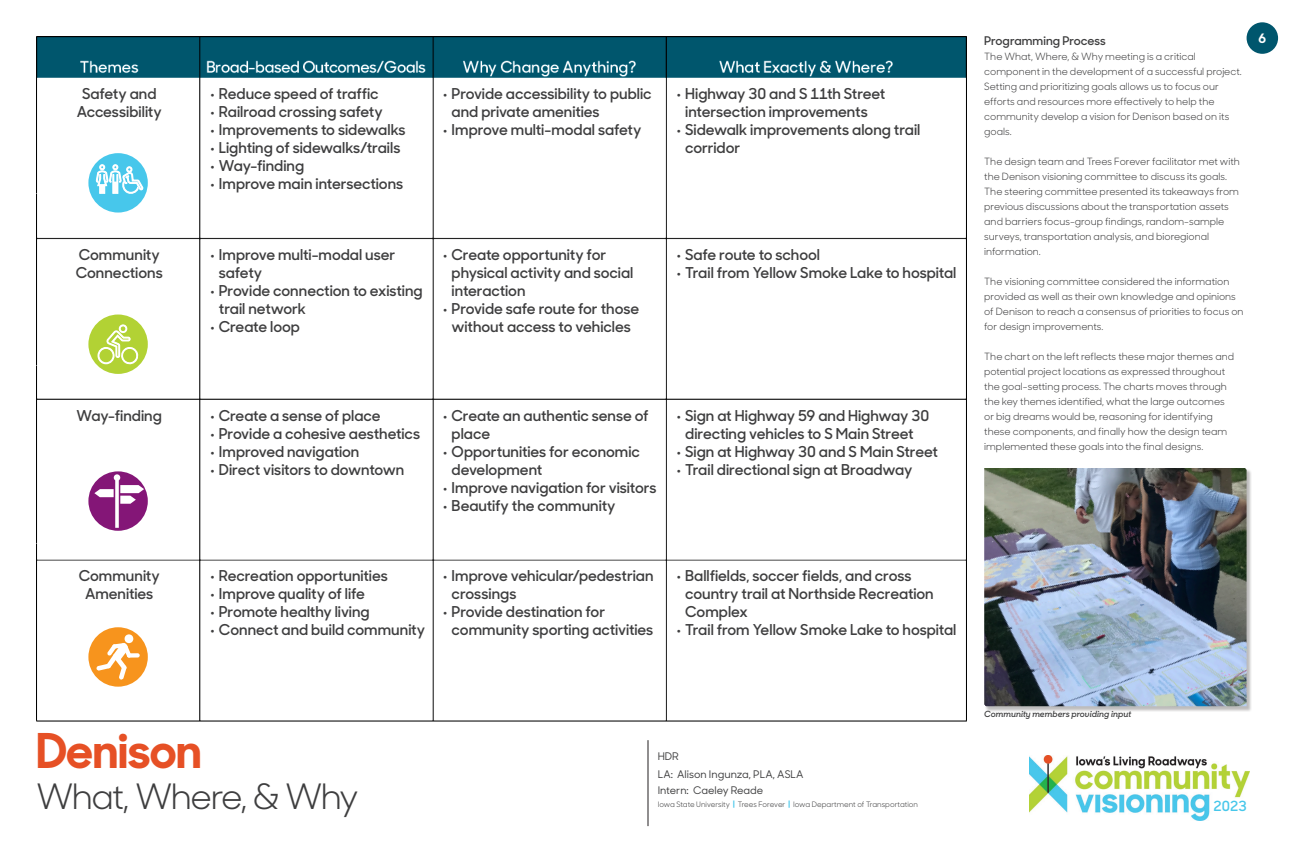
<style>
.page{position:relative;width:1296px;height:864px;background:#fff}
.page>*{position:absolute;margin:0;border:0;box-sizing:border-box;transform-origin:0 0}
.t1{font:700 48px "Sharp Sans No 1";letter-spacing:-.005em;color:#e65025}
.Board_title{font:35px "Sharp Sans No 1";letter-spacing:-.05em;color:#3e3e3f}
.Big_Heading_-_for_gr{font:600 15px/18px "Sharp Sans No 1";color:#3e3e3f}
.t2{font:600 14px "Sharp Sans No 1";color:#47c7ea}
.t3{font:700 13px "Sharp Sans No 1";color:#fff}
.Body_Heading{font:600 12px "Sharp Sans No 1";letter-spacing:-.005em;color:#3e3e3f}
.t4{font:500 10.5px/18.2px "Sharp Sans No 1";color:#3e3e3f}
.Body_Text{font:10px/15px "Sharp Sans No 1";color:#3e3e3f}
.Captions{font:italic 600 8.5px "Sharp Sans No 1";letter-spacing:.005em;color:#3e3e3f}
.t5{font:7.5px "Sharp Sans No 1";color:#3e3e3f}
.s1{font-weight:700;color:#47c7ea}
</style>
<div class="page">
<img style="left:36px;top:36px;width:930px;height:685px">
<div style="left:985px;top:468px;width:267px;height:244px;background:#231f20;opacity:.3"></div>
<img style="left:984px;top:468px;width:263px;height:238px">
<svg style="left:1029px;top:756px;width:1px;height:53px"></svg>
<hr style="left:648px;top:740px;width:1px;height:86px;background:#231f20">
<img style="left:1030px;top:755px;width:219px;height:65px">
<div style="left:1247px;top:22px;width:31px;height:32px;background:#00566d;border-radius:50%"></div>
<div style="left:88px;top:315px;width:60px;height:59px;background:#b2d234;border-radius:50%"></div>
<svg style="left:98px;top:324px;width:40px;height:41px"></svg>
<div style="left:88px;top:153px;width:60px;height:60px;background:#47c7eb;border-radius:50%"></div>
<svg style="left:96px;top:164px;width:47px;height:30px"></svg>
<svg style="left:88px;top:471px;width:60px;height:60px"></svg>
<svg style="left:94px;top:474px;width:50px;height:54px"></svg>
<div style="left:88px;top:627px;width:60px;height:60px;background:#f7941d;border-radius:50%"></div>
<svg style="left:96px;top:634px;width:44px;height:46px"></svg>
<p class="Big_Heading_-_for_gr" style="left:77px;top:84px;width:87px;text-align:center">Safety and<br>Accessibility</p>
<p class="Big_Heading_-_for_gr" style="left:76px;top:245px;width:89px">Community<br>Connections</p>
<p class="Big_Heading_-_for_gr" style="left:77px;top:406px;width:87px">Way-finding</p>
<p class="Big_Heading_-_for_gr" style="left:210px;top:84px;width:170px">• Reduce speed of traffic</p>
<p class="Big_Heading_-_for_gr" style="left:210px;top:102px;width:174px">• Railroad crossing safety</p>
<p class="Big_Heading_-_for_gr" style="left:210px;top:120px;width:197px">• Improvements to sidewalks</p>
<p class="Big_Heading_-_for_gr" style="left:210px;top:138px;width:192px">• Lighting of sidewalks/trails</p>
<p class="Big_Heading_-_for_gr" style="left:210px;top:156px;width:96px">• Way-finding</p>
<p class="Big_Heading_-_for_gr" style="left:210px;top:174px;width:195px">• Improve main intersections</p>
<p class="Big_Heading_-_for_gr" style="left:452px;top:84px;width:201px;text-indent:-9px">• Provide accessibility to public and private amenities</p>
<p class="Big_Heading_-_for_gr" style="left:443px;top:120px;width:200px">• Improve multi-modal safety</p>
<p class="Big_Heading_-_for_gr" style="left:219px;top:245px;width:178px;text-indent:-9px">• Improve multi-modal user safety</p>
<p class="Big_Heading_-_for_gr" style="left:219px;top:281px;width:205px;text-indent:-9px">• Provide connection to existing trail network</p>
<p class="Big_Heading_-_for_gr" style="left:210px;top:317px;width:92px">• Create loop</p>
<p class="Big_Heading_-_for_gr" style="left:452px;top:245px;width:183px;text-indent:-9px">• Create opportunity for physical activity and social interaction</p>
<p class="Big_Heading_-_for_gr" style="left:443px;top:299px;width:198px;text-align:center">• Provide safe route for those without access to vehicles</p>
<p class="Big_Heading_-_for_gr" style="left:676px;top:84px;width:211px;text-align:center">• Highway 30 and S 11th Street intersection improvements</p>
<p class="Big_Heading_-_for_gr" style="left:685px;top:120px;width:237px;text-indent:-9px">• Sidewalk improvements along trail corridor</p>
<p class="Big_Heading_-_for_gr" style="left:676px;top:245px;width:145px">• Safe route to school</p>
<p class="Big_Heading_-_for_gr" style="left:676px;top:263px;width:282px">• Trail from Yellow Smoke Lake to hospital</p>
<p class="Big_Heading_-_for_gr" style="left:210px;top:406px;width:172px">• Create a sense of place</p>
<p class="Big_Heading_-_for_gr" style="left:210px;top:424px;width:212px">• Provide a cohesive aesthetics</p>
<p class="Big_Heading_-_for_gr" style="left:210px;top:442px;width:151px">• Improved navigation</p>
<p class="Big_Heading_-_for_gr" style="left:210px;top:460px;width:196px">• Direct visitors to downtown</p>
<p class="Big_Heading_-_for_gr" style="left:452px;top:406px;width:199px;text-indent:-9px">• Create an authentic sense of place</p>
<p class="Big_Heading_-_for_gr" style="left:452px;top:442px;width:190px;text-indent:-9px">• Opportunities for economic development</p>
<p class="Big_Heading_-_for_gr" style="left:443px;top:478px;width:215px">• Improve navigation for visitors</p>
<p class="Big_Heading_-_for_gr" style="left:443px;top:496px;width:174px">• Beautify the community</p>
<p class="Big_Heading_-_for_gr" style="left:676px;top:406px;width:255px;text-align:center">• Sign at Highway 59 and Highway 30 directing vehicles to S Main Street</p>
<p class="Big_Heading_-_for_gr" style="left:676px;top:442px;width:263px">• Sign at Highway 30 and S Main Street</p>
<p class="Big_Heading_-_for_gr" style="left:676px;top:460px;width:238px">• Trail directional sign at Broadway</p>
<p class="Body_Heading" style="left:984px;top:31px;width:123px">Programming Process</p>
<p class="Body_Text" style="left:984px;top:48px;width:259px">The What, Where, &amp; Why meeting is a critical component in the development of a successful project.<br>Setting and prioritizing goals allows us to focus our efforts and resources more effectively to help the community develop a vision for Denison based on its goals.</p>
<p class="Body_Text" style="left:984px;top:153px;width:257px">The design team and Trees Forever facilitator met with the Denison visioning committee to discuss its goals.<br>The steering committee presented its takeaways from previous discussions about the transportation assets and barriers focus-group findings, random-sample surveys, transportation analysis, and bioregional information.</p>
<p class="Body_Text" style="left:984px;top:273px;width:261px">The visioning committee considered the information provided as well as their own knowledge and opinions of Denison to reach a consensus of priorities to focus on for design improvements.</p>
<p class="Body_Text" style="left:984px;top:348px;width:251px">The chart on the left reflects these major themes and potential project locations as expressed throughout the goal-setting process. The charts moves through the key themes identified, what the large outcomes or big dreams would be, reasoning for identifying these components, and finally how the design team implemented these goals into the final designs.</p>
<p class="t3" style="left:1259px;top:28px;width:9px">6</p>
<p class="Big_Heading_-_for_gr" style="left:79px;top:565px;width:83px;text-align:center">Community<br>Amenities</p>
<p class="Big_Heading_-_for_gr" style="left:210px;top:565px;width:179px">• Recreation opportunities</p>
<p class="Big_Heading_-_for_gr" style="left:210px;top:583px;width:156px">• Improve quality of life</p>
<p class="Big_Heading_-_for_gr" style="left:210px;top:601px;width:161px">• Promote healthy living</p>
<p class="Big_Heading_-_for_gr" style="left:210px;top:619px;width:217px">• Connect and build community</p>
<p class="Big_Heading_-_for_gr" style="left:452px;top:565px;width:203px;text-indent:-9px">• Improve vehicular/pedestrian crossings</p>
<p class="Big_Heading_-_for_gr" style="left:452px;top:601px;width:203px;text-indent:-9px">• Provide destination for community sporting activities</p>
<p class="Big_Heading_-_for_gr" style="left:685px;top:565px;width:250px;text-indent:-9px">• Ballfields, soccer fields, and cross country trail at Northside Recreation<br>Complex</p>
<p class="Big_Heading_-_for_gr" style="left:676px;top:619px;width:282px">• Trail from Yellow Smoke Lake to hospital</p>
<h1 class="t1" style="left:36px;top:711px;width:167px">Denison</h1>
<p class="Board_title" style="left:36px;top:769px;width:324px">What, Where, &amp; Why</p>
<p class="Captions" style="left:984px;top:707px;width:149px">Community members providing input</p>
<p class="t4" style="left:658px;top:746px;width:148px">HDR<br>LA: Alison Ingunza, PLA, ASLA</p>
<p class="t4" style="left:658px;top:781px;width:107px">Intern: Caeley Reade</p>
<p class="t5" style="left:658px;top:798px;width:262px">Iowa State University <span class="s1">|</span> Trees Forever <span class="s1">|</span> Iowa Department of Transportation</p>
<p class="t2" style="left:1214px;top:795px;width:34px">2023</p>
</div>
